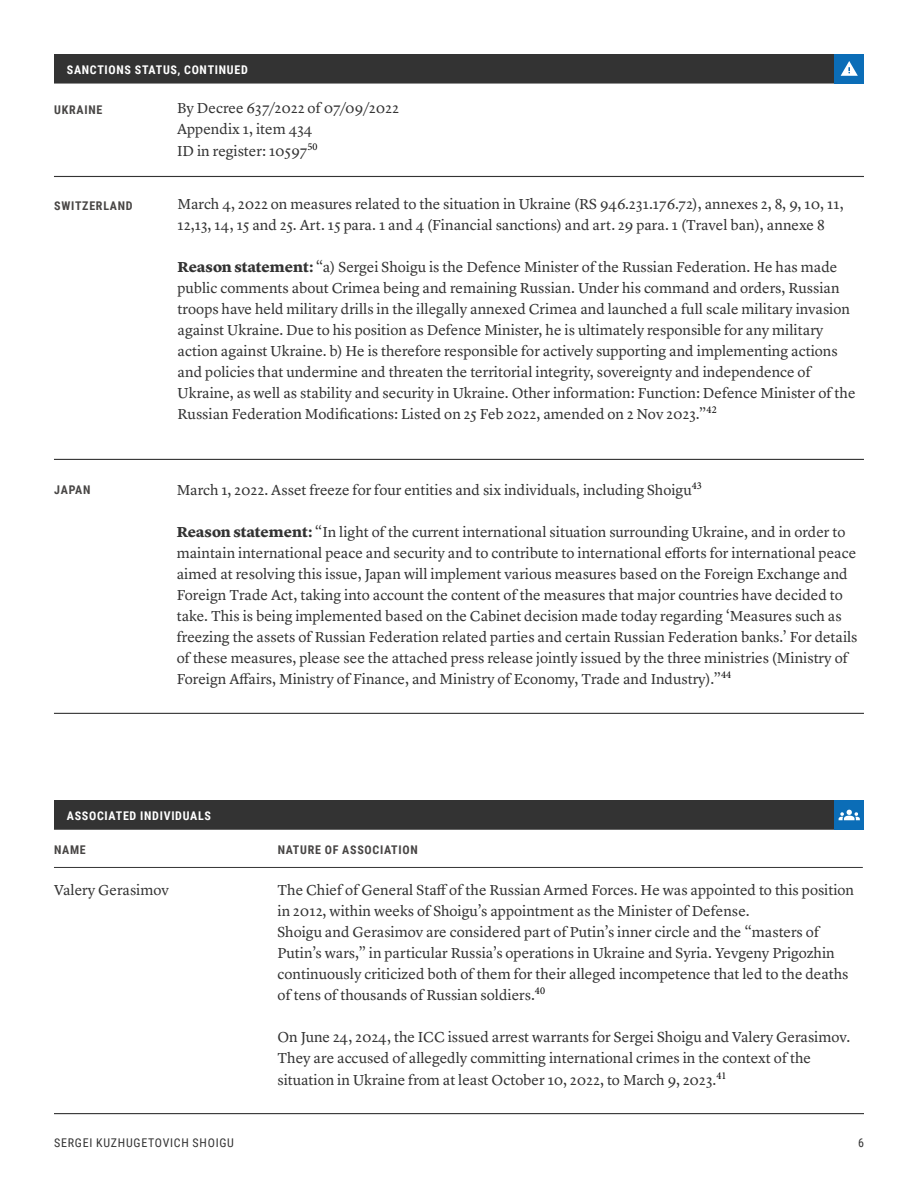
<style>
.page{position:relative;width:918px;height:1188px;background:#fff}
.page>*{position:absolute;margin:0;border:0;box-sizing:border-box;transform-origin:0 0}
.t1{font:15px/21.1px "Lyon Text";color:#333}
.t2{font:700 12px "Roboto Condensed";letter-spacing:.06em;color:#fff}
.t3{font:700 12px "Roboto Condensed";letter-spacing:.06em;color:#484645}
.t4{font:12px "Roboto Condensed";letter-spacing:.06em;color:#333}
.s1{font-weight:900}
</style>
<div class="page">
<hr style="left:54px;top:1113px;width:810px;height:1px;background:#333">
<div style="left:54px;top:54px;width:810px;height:28px;background:#333"></div>
<hr style="left:54px;top:82px;width:810px;height:2px;background:#333">
<div style="left:834px;top:54px;width:30px;height:30px;background:#0b6db7"></div>
<svg style="left:841px;top:61px;width:17px;height:15px"></svg>
<hr style="left:54px;top:176px;width:810px;height:1px;background:#333">
<hr style="left:54px;top:713px;width:810px;height:1px;background:#333">
<hr style="left:54px;top:829px;width:810px;height:1px;background:#333">
<hr style="left:54px;top:867px;width:809px;height:1px;background:#333">
<div style="left:54px;top:800px;width:810px;height:29px;background:#333"></div>
<div style="left:834px;top:800px;width:30px;height:30px;background:#0b6db7"></div>
<svg style="left:839px;top:810px;width:21px;height:10px"></svg>
<hr style="left:54px;top:459px;width:810px;height:1px;background:#333">
<p class="t2" style="left:67px;top:61px;width:183px">SANCTIONS STATUS, CONTINUED</p>
<p class="t3" style="left:54px;top:101px;width:50px">UKRAINE</p>
<p class="t1" style="left:177px;top:96px;width:223px">By Decree 637/2022 of 07/09/2022<br>Appendix 1, item 434<br>ID in register: 10597<sup>50</sup></p>
<p class="t3" style="left:54px;top:197px;width:80px">SWITZERLAND</p>
<p class="t1" style="left:178px;top:192px;width:668px">March 4, 2022 on measures related to the situation in Ukraine (RS 946.231.176.72), annexes 2, 8, 9, 10, 11,<br>12,13, 14, 15 and 25. Art. 15 para. 1 and 4 (Financial sanctions) and art. 29 para. 1 (Travel ban), annexe 8</p>
<p class="t1" style="left:178px;top:255px;width:679px"><span class="s1">Reason statement:</span> “a) Sergei Shoigu is the Defence Minister of the Russian Federation. He has made public comments about Crimea being and remaining Russian. Under his command and orders, Russian troops have held military drills in the illegally annexed Crimea and launched a full scale military invasion against Ukraine. Due to his position as Defence Minister, he is ultimately responsible for any military action against Ukraine. b) He is therefore responsible for actively supporting and implementing actions and policies that undermine and threaten the territorial integrity, sovereignty and independence of Ukraine, as well as stability and security in Ukraine. Other information: Function: Defence Minister of the Russian Federation Modifications: Listed on 25 Feb 2022, amended on 2 Nov 2023.”<sup>42</sup></p>
<p class="t3" style="left:54px;top:482px;width:38px">JAPAN</p>
<p class="t1" style="left:177px;top:478px;width:527px">March 1, 2022. Asset freeze for four entities and six individuals, including Shoigu<sup>43</sup></p>
<p class="t1" style="left:177px;top:520px;width:682px"><span class="s1">Reason statement:</span> “In light of the current international situation surrounding Ukraine, and in order to maintain international peace and security and to contribute to international efforts for international peace aimed at resolving this issue, Japan will implement various measures based on the Foreign Exchange and Foreign Trade Act, taking into account the content of the measures that major countries have decided to take. This is being implemented based on the Cabinet decision made today regarding ‘Measures such as freezing the assets of Russian Federation related parties and certain Russian Federation banks.’ For details of these measures, please see the attached press release jointly issued by the three ministries (Ministry of Foreign Affairs, Ministry of Finance, and Ministry of Economy, Trade and Industry).”<sup>44</sup></p>
<p class="t2" style="left:67px;top:808px;width:146px">ASSOCIATED INDIVIDUALS</p>
<p class="t3" style="left:54px;top:841px;width:33px">NAME</p>
<p class="t3" style="left:278px;top:841px;width:142px">NATURE OF ASSOCIATION</p>
<p class="t1" style="left:278px;top:878px;width:578px">The Chief of General Staff of the Russian Armed Forces. He was appointed to this position in 2012, within weeks of Shoigu’s appointment as the Minister of Defense.<br>Shoigu and Gerasimov are considered part of Putin’s inner circle and the “masters of Putin’s wars,” in particular Russia’s operations in Ukraine and Syria. Yevgeny Prigozhin continuously criticized both of them for their alleged incompetence that led to the deaths of tens of thousands of Russian soldiers.<sup>40</sup></p>
<p class="t1" style="left:278px;top:1025px;width:574px">On June 24, 2024, the ICC issued arrest warrants for Sergei Shoigu and Valery Gerasimov.<br>They are accused of allegedly committing international crimes in the context of the situation in Ukraine from at least October 10, 2022, to March 9, 2023.<sup>41</sup></p>
<p class="t1" style="left:54px;top:878px;width:116px">Valery Gerasimov</p>
<p class="t4" style="left:54px;top:1134px;width:181px">SERGEI KUZHUGETOVICH SHOIGU</p>
<p class="t4" style="left:858px;top:1134px;width:7px">6</p>
</div>
